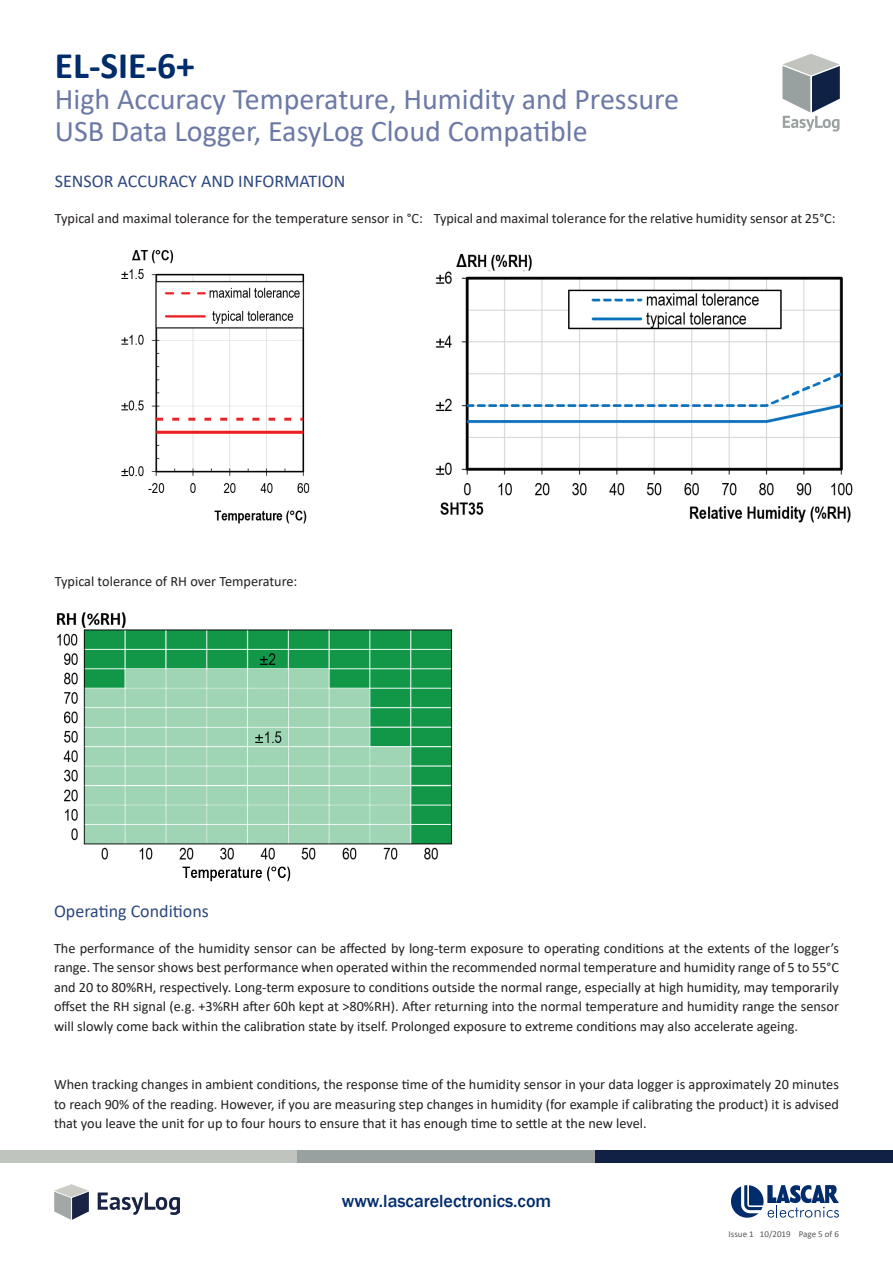
<style>
.page{position:relative;width:893px;height:1263px;background:#fff}
.page>*{position:absolute;margin:0;border:0;box-sizing:border-box;transform-origin:0 0}
.t1{font:700 37.5px "Calibri";color:#002c6b}
.t2{font:30px/31.5px "Calibri";color:#6c79a5}
.t3{font:18px "Calibri";color:#2c477f}
.t4{font:500 18px "Franklin Gothic";color:#002c6b}
.t5{font:14.25px/19.5px "Calibri";color:#231f20;text-align:justify}
.t6{font:9px "Calibri";color:#57585a}
</style>
<div class="page">
<div style="left:595px;top:1150px;width:298px;height:13px;background:#112146"></div>
<div style="left:0;top:1150px;width:298px;height:13px;background:#c0c4bf"></div>
<div style="left:298px;top:1150px;width:297px;height:13px;background:#99a0a0"></div>
<img style="left:54px;top:1184px;width:125px;height:36px">
<svg style="left:731px;top:1185px;width:108px;height:33px"></svg>
<svg style="left:782px;top:54px;width:58px;height:78px"></svg>
<img style="left:435px;top:253px;width:418px;height:270px">
<img style="left:56px;top:612px;width:397px;height:270px">
<img style="left:121px;top:250px;width:189px;height:274px">
<h1 class="t1" style="left:55px;top:39px;width:142px">EL-SIE-6+</h1>
<h2 class="t2" style="left:55px;top:83px;width:626px">High Accuracy Temperature, Humidity and Pressure<br>USB Data Logger, EasyLog Cloud Compatible</h2>
<p class="t3" style="left:55px;top:168px;width:292px">SENSOR ACCURACY AND INFORMATION</p>
<p class="t5" style="left:55px;top:208px;width:370px">Typical and maximal tolerance for the temperature sensor in °C:</p>
<p class="t5" style="left:434px;top:209px;width:403px">Typical and maximal tolerance for the relative humidity sensor at 25°C:</p>
<p class="t5" style="left:55px;top:571px;width:244px">Typical tolerance of RH over Temperature:</p>
<p class="t3" style="left:54px;top:898px;width:156px">Operating Conditions</p>
<p class="t5" style="left:54px;top:938px;width:786px">The performance of the humidity sensor can be affected by long-term exposure to operating conditions at the extents of the logger’s range. The sensor shows best performance when operated within the recommended normal temperature and humidity range of 5 to 55°C and 20 to 80%RH, respectively. Long-term exposure to conditions outside the normal range, especially at high humidity, may temporarily offset the RH signal (e.g. +3%RH after 60h kept at &gt;80%RH). After returning into the normal temperature and humidity range the sensor will slowly come back within the calibration state by itself. Prolonged exposure to extreme conditions may also accelerate ageing.</p>
<p class="t5" style="left:54px;top:1074px;width:786px">When tracking changes in ambient conditions, the response time of the humidity sensor in your data logger is approximately 20 minutes to reach 90% of the reading. However, if you are measuring step changes in humidity (for example if calibrating the product) it is advised that you leave the unit for up to four hours to ensure that it has enough time to settle at the new level.</p>
<p class="t4" style="left:342px;top:1189px;width:211px">www.lascarelectronics.com</p>
<p class="t6" style="left:729px;top:1227px;width:112px">Issue 1 10/2019 Page 5 of 6</p>
</div>
